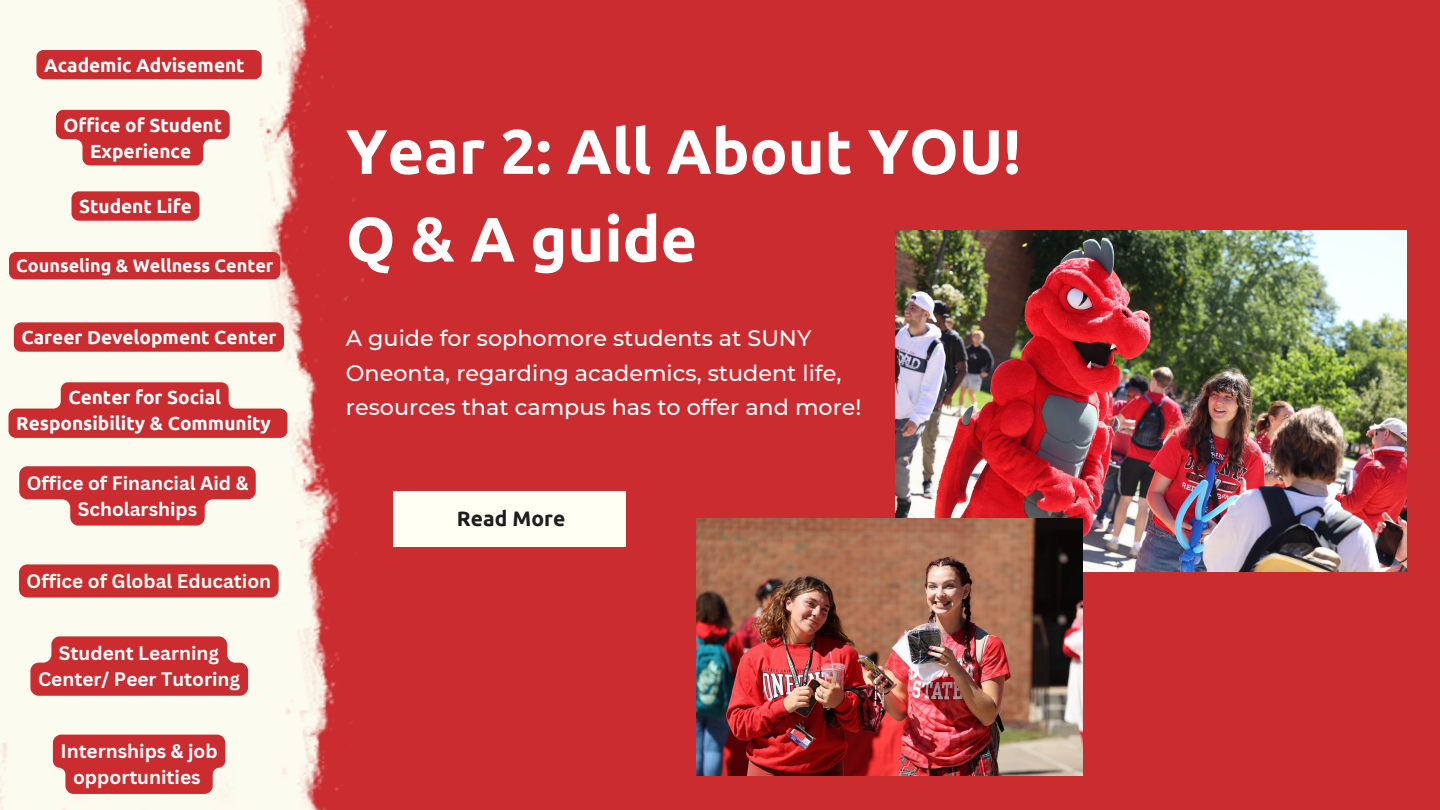
<style>
.page{position:relative;width:1440px;height:810px;background:#cb2c30}
.page>*{position:absolute;margin:0;border:0;box-sizing:border-box;transform-origin:0 0}
.t1{font:700 62.8px/87.8px "Ubuntu";color:#fff}
.t2{font:500 22.3px/34.5px "Montserrat";color:#fff}
.t3{font:700 21px "Ubuntu";color:#1e1e1e}
.t4{font:700 19px/26.2px "Ubuntu";color:#fff;text-align:center}
.t5{font:700 19px/26.2px "Canva Sans";color:#fff;text-align:center}
.t6{font:700 19px "Canva Sans";color:#fffff4}
.t7{font:700 18px "Ubuntu";color:#fff}
</style>
<div class="page">
<div style="left:393px;top:491px;width:233px;height:55px;background:#fffff4"></div>
<img style="left:896px;top:231px;width:511px;height:340px">
<img style="left:697px;top:519px;width:386px;height:257px">
<img style="left:0;top:0;width:364px;height:810px">
<svg style="left:36px;top:50px;width:226px;height:29px"></svg>
<svg style="left:71px;top:191px;width:129px;height:30px"></svg>
<div style="left:9px;top:252px;width:271px;height:27px;background:#cb2c30;border-radius:7px"></div>
<div style="left:14px;top:322px;width:270px;height:30px;background:#cb2c30;border-radius:7px"></div>
<svg style="left:56px;top:110px;width:174px;height:55px"></svg>
<svg style="left:9px;top:382px;width:278px;height:56px"></svg>
<svg style="left:19px;top:466px;width:237px;height:60px"></svg>
<svg style="left:19px;top:564px;width:260px;height:34px"></svg>
<svg style="left:30px;top:636px;width:218px;height:60px"></svg>
<svg style="left:53px;top:735px;width:172px;height:59px"></svg>
<p class="t4" style="left:44px;top:52px;width:202px">Academic Advisement</p>
<p class="t4" style="left:64px;top:112px;width:160px">Office of Student<br>Experience</p>
<p class="t4" style="left:79px;top:193px;width:114px">Student Life</p>
<p class="t7" style="left:16px;top:255px;width:259px">Counseling &amp; Wellness Center</p>
<p class="t4" style="left:21px;top:324px;width:257px">Career Development Center</p>
<p class="t4" style="left:16px;top:384px;width:256px">Center for Social<br>Responsibility &amp; Community</p>
<p class="t5" style="left:27px;top:469px;width:223px">Office of Financial Aid &amp;<br>Scholarships</p>
<p class="t6" style="left:27px;top:567px;width:246px">Office of Global Education</p>
<p class="t5" style="left:38px;top:639px;width:204px">Student Learning<br>Center/ Peer Tutoring</p>
<p class="t5" style="left:61px;top:737px;width:159px">Internships &amp; job opportunities</p>
<p class="t1" style="left:346px;top:107px;width:677px">Year 2: All About YOU!<br>Q &amp; A guide</p>
<p class="t2" style="left:346px;top:321px;width:517px">A guide for sophomore students at SUNY<br>Oneonta, regarding academics, student life, resources that campus has to offer and more!</p>
<p class="t3" style="left:457px;top:506px;width:110px">Read More</p>
</div>
